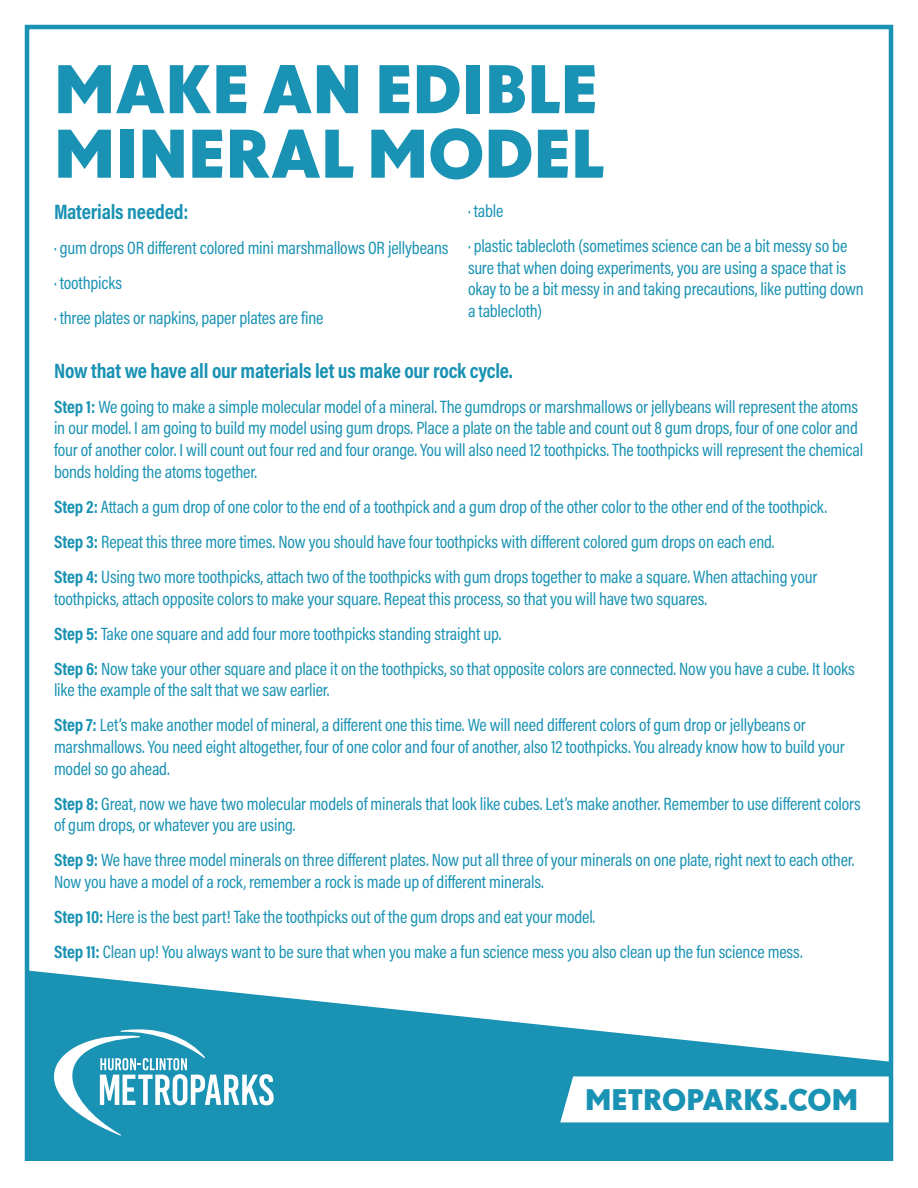
<style>
.page{position:relative;width:918px;height:1188px;background:#fff}
.page>*{position:absolute;margin:0;border:0;box-sizing:border-box;transform-origin:0 0}
.t1{font:700 72px/64.5px "Drescher Grotesk BT";color:#1992b3}
.t2{font:700 31.05px "Drescher Grotesk BT";color:#1992b3}
.t3{font:700 21px "Acumin Pro Cond";letter-spacing:-.01em;color:#1992b3}
.t4{font:18px/35.1px "Acumin Pro Cond";letter-spacing:-.01em;color:#1992b3}
.s1{font-weight:700}
</style>
<div class="page">
<div style="left:30px;top:1077px;width:858px;height:79px;background:#1992b3"></div>
<svg style="left:24px;top:943px;width:870px;height:134px"></svg>
<svg style="left:560px;top:1076px;width:328px;height:46px"></svg>
<svg style="left:24px;top:1025px;width:250px;height:111px"></svg>
<div style="left:25px;top:25px;width:868px;height:1136px;border:4px solid #1992b3"></div>
<h1 class="t1" style="left:54px;top:56px;width:552px">MAKE AN EDIBLE<br>MINERAL MODEL</h1>
<p class="t3" style="left:54px;top:198px;width:136px">Materials needed:</p>
<p class="t4" style="left:54px;top:230px;width:396px">· gum drops OR different colored mini marshmallows OR jellybeans · toothpicks<br>· three plates or napkins, paper plates are fine</p>
<p class="t4" style="left:468px;top:193px;width:381px">· table<br>· plastic tablecloth (sometimes science can be a bit messy so be</p>
<p class="t4" style="left:468px;top:256px;width:397px;line-height:21.6px">sure that when doing experiments, you are using a space that is okay to be a bit messy in and taking precautions, like putting down a tablecloth)</p>
<p class="t3" style="left:54px;top:357px;width:461px">Now that we have all our materials let us make our rock cycle.</p>
<p class="t4" style="left:54px;top:395px;width:811px;line-height:21.6px"><span class="s1">Step 1:</span> We going to make a simple molecular model of a mineral. The gumdrops or marshmallows or jellybeans will represent the atoms in our model. I am going to build my model using gum drops. Place a plate on the table and count out 8 gum drops, four of one color and four of another color. I will count out four red and four orange. You will also need 12 toothpicks. The toothpicks will represent the chemical bonds holding the atoms together.</p>
<p class="t4" style="left:54px;top:489px;width:775px"><span class="s1">Step 2:</span> Attach a gum drop of one color to the end of a toothpick and a gum drop of the other color to the other end of the toothpick.<br><span class="s1">Step 3:</span> Repeat this three more times. Now you should have four toothpicks with different colored gum drops on each end.<br><span class="s1">Step 4:</span> Using two more toothpicks, attach two of the toothpicks with gum drops together to make a square. When attaching your</p>
<p class="t4" style="left:54px;top:580px;width:802px">toothpicks, attach opposite colors to make your square. Repeat this process, so that you will have two squares.<br><span class="s1">Step 5:</span> Take one square and add four more toothpicks standing straight up.<br><span class="s1">Step 6:</span> Now take your other square and place it on the toothpicks, so that opposite colors are connected. Now you have a cube. It looks</p>
<p class="t4" style="left:54px;top:672px;width:753px">like the example of the salt that we saw earlier.<br><span class="s1">Step 7:</span> Let’s make another model of mineral, a different one this time. We will need different colors of gum drop or jellybeans or</p>
<p class="t4" style="left:54px;top:736px;width:792px;line-height:21.6px">marshmallows. You need eight altogether, four of one color and four of another, also 12 toothpicks. You already know how to build your model so go ahead.</p>
<p class="t4" style="left:54px;top:792px;width:808px;line-height:21.6px"><span class="s1">Step 8:</span> Great, now we have two molecular models of minerals that look like cubes. Let’s make another. Remember to use different colors of gum drops, or whatever you are using.</p>
<p class="t4" style="left:54px;top:849px;width:802px;line-height:21.6px"><span class="s1">Step 9:</span> We have three model minerals on three different plates. Now put all three of your minerals on one plate, right next to each other.<br>Now you have a model of a rock, remember a rock is made up of different minerals.</p>
<p class="t4" style="left:54px;top:899px;width:750px"><span class="s1">Step 10:</span> Here is the best part! Take the toothpicks out of the gum drops and eat your model.<br><span class="s1">Step 11:</span> Clean up! You always want to be sure that when you make a fun science mess you also clean up the fun science mess.</p>
<h2 class="t2" style="left:585px;top:1081px;width:275px">METROPARKS.COM</h2>
</div>
